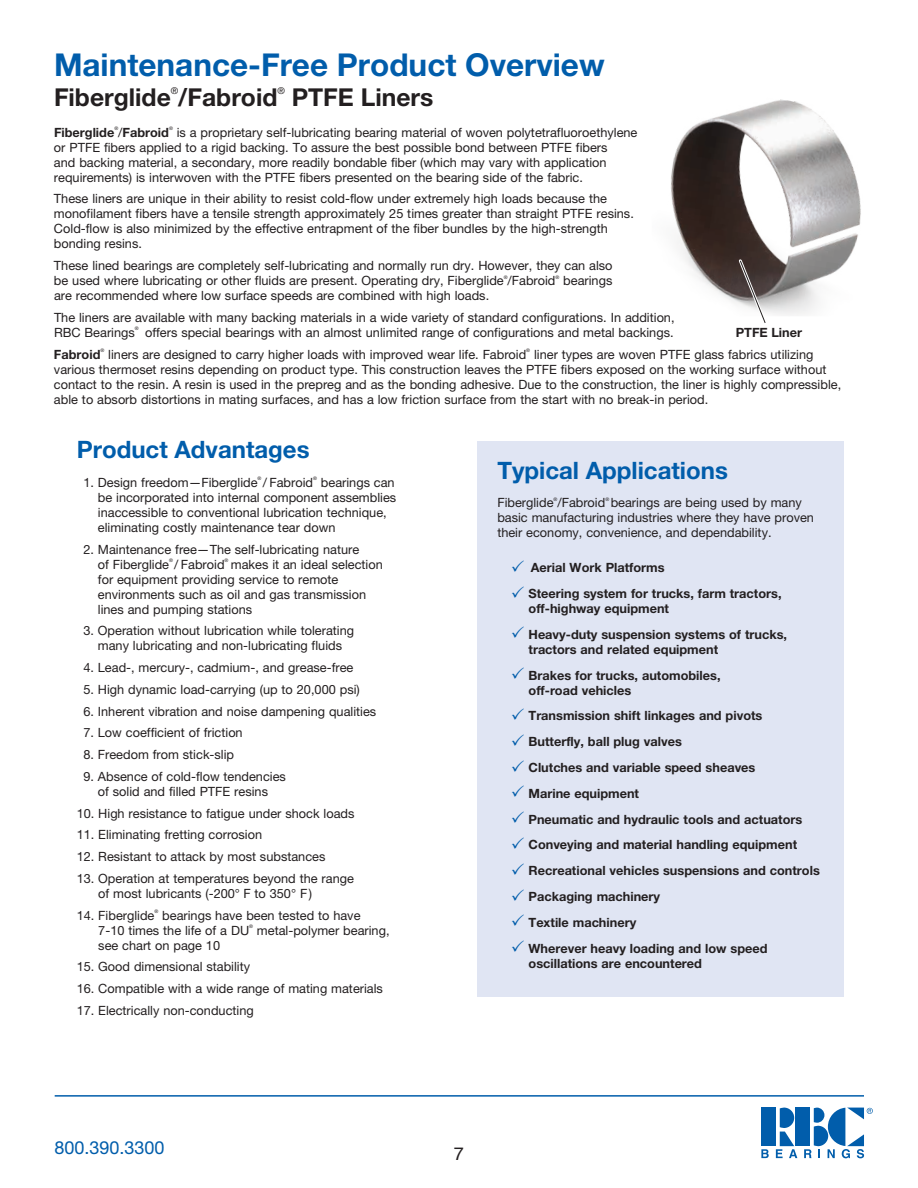
<style>
.page{position:relative;width:918px;height:1188px;background:#fff}
.page>*{position:absolute;margin:0;border:0;box-sizing:border-box;transform-origin:0 0}
.t1{font:700 31.5px "Helvetica Neue 75";color:#015dab}
.t2{font:700 24.6px "Helvetica Neue 75";color:#231f20}
.t3{font:700 24px "Helvetica Neue 75";color:#015dab}
.t4{font:18px "Helvetica Neue 55 Roman";color:#015dab}
.t5{font:18px "Helvetica";color:#231f20}
.t6{font:12.75px/15px "Helvetica Neue 55 Roman";color:#231f20}
.t7{font:700 12.75px/25.8px "Helvetica Neue 75";color:#231f20}
.t8{font:9.3px "Helvetica Neue 55 Roman";color:#231f20}
.t9{font:4.8px "Helvetica Neue 55 Roman";color:#231f20}
.s1{font-family:"Helvetica Neue 55 Roman";font-weight:400}
</style>
<div class="page">
<hr style="left:55px;top:1095px;width:809px;height:2px;background:#015dab">
<div style="left:761px;top:1108px;width:15px;height:38px;background:#015dab"></div>
<div style="left:795px;top:1108px;width:15px;height:38px;background:#015dab"></div>
<svg style="left:761px;top:1149px;width:8px;height:9px"></svg>
<svg style="left:776px;top:1108px;width:21px;height:50px"></svg>
<svg style="left:804px;top:1108px;width:69px;height:50px"></svg>
<img style="left:671px;top:99px;width:190px;height:217px">
<div style="left:477px;top:441px;width:366px;height:556px;background:#e0e5f3"></div>
<svg style="left:736px;top:257px;width:33px;height:66px"></svg>
<h1 class="t1" style="left:54px;top:46px;width:552px">Maintenance-Free Product Overview</h1>
<h2 class="t2" style="left:54px;top:82px;width:225px">Fiberglide /Fabroid</h2>
<p class="t8" style="left:171px;top:85px;width:9px">®</p>
<p class="t8" style="left:277px;top:85px;width:9px">®</p>
<h2 class="t2" style="left:292px;top:82px;width:143px">PTFE Liners</h2>
<p class="t9" style="left:114px;top:126px;width:5px">®</p>
<p class="t9" style="left:169px;top:126px;width:5px">®</p>
<p class="t6" style="left:54px;top:124px;width:585px;text-indent:123px">is a proprietary self-lubricating bearing material of woven polytetrafluoroethylene or PTFE fibers applied to a rigid backing. To assure the best possible bond between PTFE fibers<br>and backing material, a secondary, more readily bondable fiber (which may vary with application requirements) is interwoven with the PTFE fibers presented on the bearing side of the fabric.</p>
<p class="t6" style="left:54px;top:191px;width:581px">These liners are unique in their ability to resist cold-flow under extremely high loads because the monofilament fibers have a tensile strength approximately 25 times greater than straight PTFE resins.<br>Cold-flow is also minimized by the effective entrapment of the fiber bundles by the high-strength bonding resins.</p>
<p class="t6" style="left:54px;top:258px;width:560px">These lined bearings are completely self-lubricating and normally run dry. However, they can also be used where lubricating or other fluids are present. Operating dry, Fiberglide /Fabroid</p>
<p class="t7" style="left:54px;top:119px;width:117px">Fiberglide <span class="s1">/</span>Fabroid</p>
<p class="t9" style="left:504px;top:274px;width:5px">®</p>
<p class="t9" style="left:556px;top:274px;width:5px">®</p>
<p class="t6" style="left:563px;top:273px;width:51px">bearings</p>
<p class="t6" style="left:54px;top:284px;width:622px;line-height:21.8px">are recommended where low surface speeds are combined with high loads.<br>The liners are available with many backing materials in a wide variety of standard configurations. In addition,</p>
<p class="t6" style="left:54px;top:325px;width:82px">RBC Bearings</p>
<p class="t9" style="left:135px;top:326px;width:5px">®</p>
<p class="t6" style="left:145px;top:325px;width:530px">offers special bearings with an almost unlimited range of configurations and metal backings.</p>
<p class="t7" style="left:54px;top:341px;width:48px">Fabroid</p>
<p class="t9" style="left:100px;top:348px;width:5px">®</p>
<p class="t6" style="left:108px;top:346px;width:420px">liners are designed to carry higher loads with improved wear life. Fabroid</p>
<p class="t9" style="left:526px;top:348px;width:5px">®</p>
<p class="t7" style="left:736px;top:320px;width:68px">PTFE Liner</p>
<p class="t6" style="left:54px;top:346px;width:789px;text-indent:480px">liner types are woven PTFE glass fabrics utilizing various thermoset resins depending on product type. This construction leaves the PTFE fibers exposed on the working surface without contact to the resin. A resin is used in the prepreg and as the bonding adhesive. Due to the construction, the liner is highly compressible, able to absorb distortions in mating surfaces, and has a low friction surface from the start with no break-in period.</p>
<h3 class="t3" style="left:77px;top:435px;width:234px">Product Advantages</h3>
<p class="t6" style="left:83px;top:475px;width:231px">1. Design freedom—Fiberglide / Fabroid</p>
<h3 class="t3" style="left:497px;top:455px;width:232px">Typical Applications</h3>
<p class="t6" style="left:497px;top:495px;width:306px">Fiberglide /Fabroid bearings are being used by many</p>
<p class="t9" style="left:258px;top:476px;width:5px">®</p>
<p class="t9" style="left:313px;top:476px;width:5px">®</p>
<p class="t6" style="left:98px;top:475px;width:300px;text-indent:223px">bearings can be incorporated into internal component assemblies inaccessible to conventional lubrication technique, eliminating costly maintenance tear down</p>
<p class="t6" style="left:98px;top:541px;width:263px;text-indent:-15px">2. Maintenance free—The self-lubricating nature of Fiberglide / Fabroid</p>
<p class="t9" style="left:554px;top:496px;width:5px">®</p>
<p class="t9" style="left:605px;top:496px;width:5px">®</p>
<p class="t6" style="left:497px;top:510px;width:318px">basic manufacturing industries where they have proven their economy, convenience, and dependability.</p>
<p class="t7" style="left:529px;top:555px;width:254px">Aerial Work Platforms<br>Steering system for trucks, farm tractors,</p>
<p class="t7" style="left:529px;top:595px;width:260px">off-highway equipment<br>Heavy-duty suspension systems of trucks,</p>
<p class="t7" style="left:529px;top:636px;width:194px">tractors and related equipment<br>Brakes for trucks, automobiles,</p>
<p class="t7" style="left:529px;top:677px;width:293px">off-road vehicles<br>Transmission shift linkages and pivots<br>Butterfly, ball plug valves<br>Clutches and variable speed sheaves<br>Marine equipment<br>Pneumatic and hydraulic tools and actuators<br>Conveying and material handling equipment<br>Recreational vehicles suspensions and controls<br>Packaging machinery<br>Textile machinery<br>Wherever heavy loading and low speed</p>
<p class="t7" style="left:529px;top:950px;width:175px">oscillations are encountered</p>
<p class="t9" style="left:169px;top:558px;width:5px">®</p>
<p class="t9" style="left:225px;top:558px;width:5px">®</p>
<p class="t6" style="left:98px;top:556px;width:286px;text-indent:133px">makes it an ideal selection for equipment providing service to remote environments such as oil and gas transmission lines and pumping stations</p>
<p class="t6" style="left:83px;top:623px;width:272px;text-align:center">3. Operation without lubrication while tolerating many lubricating and non-lubricating fluids</p>
<p class="t6" style="left:83px;top:660px;width:272px">4. Lead-, mercury-, cadmium-, and grease-free</p>
<p class="t6" style="left:83px;top:682px;width:278px">5. High dynamic load-carrying (up to 20,000 psi)</p>
<p class="t6" style="left:83px;top:703px;width:294px">6. Inherent vibration and noise dampening qualities</p>
<p class="t6" style="left:83px;top:725px;width:161px">7. Low coefficient of friction</p>
<p class="t6" style="left:83px;top:747px;width:152px">8. Freedom from stick-slip</p>
<p class="t6" style="left:83px;top:769px;width:204px;text-align:center">9. Absence of cold-flow tendencies of solid and filled PTFE resins</p>
<p class="t6" style="left:77px;top:805px;width:279px">10. High resistance to fatigue under shock loads</p>
<p class="t6" style="left:77px;top:827px;width:187px">11. Eliminating fretting corrosion</p>
<p class="t6" style="left:77px;top:849px;width:250px">12. Resistant to attack by most substances</p>
<p class="t6" style="left:98px;top:871px;width:257px;text-indent:-22px">13. Operation at temperatures beyond the range of most lubricants (-200° F to 350° F)</p>
<p class="t6" style="left:77px;top:907px;width:79px">14. Fiberglide</p>
<p class="t9" style="left:154px;top:909px;width:5px">®</p>
<p class="t6" style="left:98px;top:907px;width:264px;text-indent:64px">bearings have been tested to have<br>7-10 times the life of a DU</p>
<p class="t9" style="left:249px;top:924px;width:5px">®</p>
<p class="t6" style="left:257px;top:922px;width:134px">metal-polymer bearing,</p>
<p class="t6" style="left:98px;top:937px;width:123px">see chart on page 10</p>
<p class="t6" style="left:77px;top:959px;width:175px">15. Good dimensional stability</p>
<p class="t6" style="left:77px;top:981px;width:308px">16. Compatible with a wide range of mating materials</p>
<p class="t6" style="left:77px;top:1003px;width:179px">17. Electrically non-conducting</p>
<h3 class="t4" style="left:54px;top:1136px;width:112px">800.390.3300</h3>
<h3 class="t5" style="left:454px;top:1139px;width:12px">7</h3>
</div>
